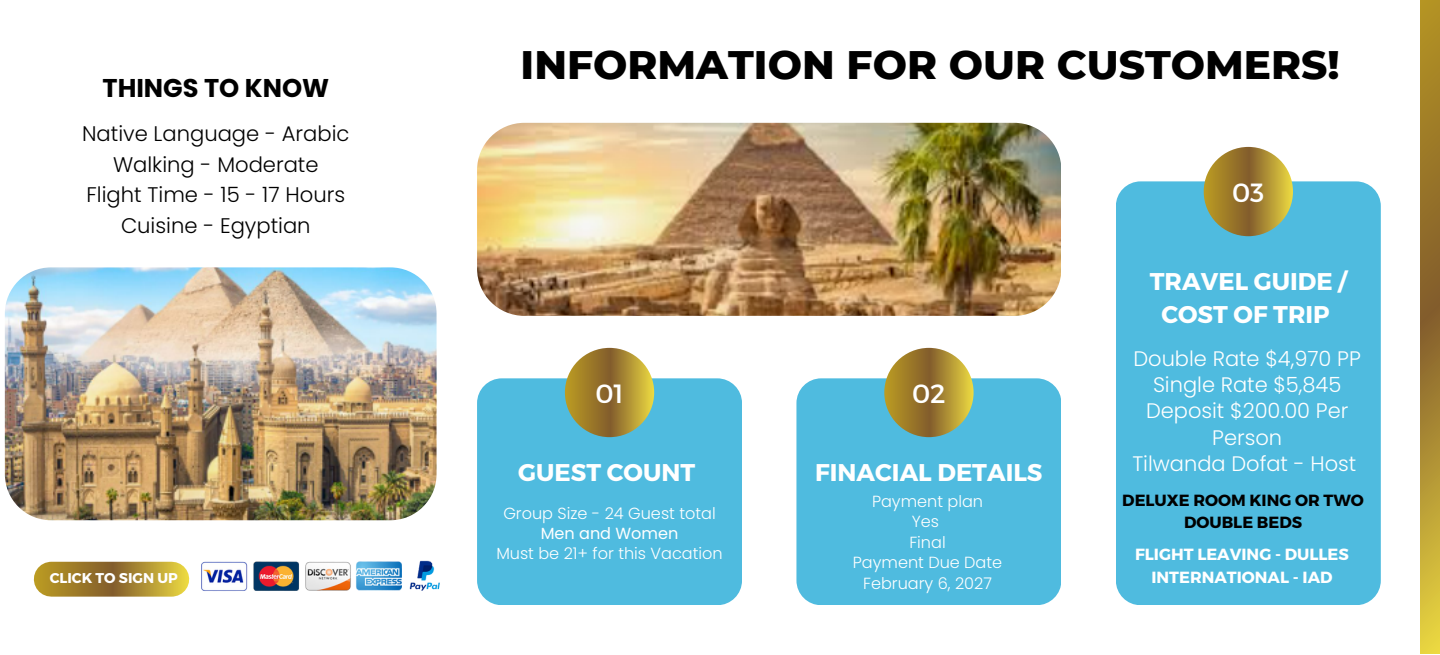
<style>
.page{position:relative;width:1440px;height:655px;background:#fff}
.page>*{position:absolute;margin:0;border:0;box-sizing:border-box;transform-origin:0 0}
.t1{font:800 40.65px "Montserrat";color:#000}
.t2{font:26.4px "Montserrat";color:#fff}
.t3{font:700 25.65px "Poppins";color:#000}
.t4{font:700 24.15px/33.5px "Montserrat";color:#fff;text-align:center}
.t5{font:300 21.15px/30.8px "Poppins";color:#000;text-align:center}
.t6{font:300 21px/26.4px "Poppins";color:#fff;text-align:center}
.t7{font:700 16.2px/22.5px "Montserrat";color:#fff;text-align:center}
.t8{font:700 16.2px/22.5px "Montserrat";color:#000;text-align:center}
.t9{font:300 16.05px/20.5px "Poppins";color:#fff;text-align:center}
.t10{font:700 14.1px "Montserrat";color:#fff}
.s1{font-weight:400}
</style>
<div class="page">
<img style="left:5px;top:267px;width:432px;height:253px;border-radius:46px">
<img style="left:477px;top:123px;width:584px;height:193px;border-radius:47px">
<div style="left:477px;top:378px;width:265px;height:227px;background:#4fbbdf;border-radius:25px"></div>
<svg style="left:565px;top:348px;width:89px;height:89px;background:#a4842e"></svg>
<div style="left:796px;top:378px;width:265px;height:227px;background:#4fbbdf;border-radius:25px"></div>
<svg style="left:884px;top:348px;width:90px;height:89px;background:#a48530"></svg>
<div style="left:1116px;top:181px;width:265px;height:424px;background:#4fbbdf;border-radius:25px"></div>
<svg style="left:1204px;top:147px;width:89px;height:89px;background:#a5842e"></svg>
<svg style="left:1421px;top:0;width:19px;height:654px;background:#a9892f"></svg>
<svg style="left:51px;top:562px;width:121px;height:34px;background:#a2812e"></svg>
<img style="left:409px;top:560px;width:31px;height:31px">
<img style="left:201px;top:561px;width:201px;height:30px">
<p class="t3" style="left:103px;top:70px;width:228px">THINGS TO KNOW</p>
<h2 class="t5" style="left:82px;top:118px;width:269px">Native Language - Arabic<br>Walking - Moderate<br>Flight Time - 15 - 17 Hours<br>Cuisine - Egyptian</h2>
<h2 class="t10" style="left:50px;top:569px;width:130px">CLICK TO SIGN UP</h2>
<h2 class="t1" style="left:521px;top:40px;width:821px">INFORMATION FOR OUR CUSTOMERS!</h2>
<h1 class="t2" style="left:1232px;top:175px;width:34px">03</h1>
<h3 class="t2" style="left:595px;top:376px;width:30px">01</h3>
<p class="t4" style="left:518px;top:454px;width:178px">GUEST COUNT</p>
<h5 class="t9" style="left:496px;top:503px;width:228px">Group Size - 24 Guest total<br><span class="s1">Men and Women<br></span>Must be 21+ for this Vacation</h5>
<p class="t2" style="left:912px;top:376px;width:35px">02</p>
<p class="t4" style="left:815px;top:454px;width:229px">FINACIAL DETAILS</p>
<p class="t9" style="left:853px;top:490px;width:151px">Payment plan<br>Yes<br>Final<br>Payment Due Date<br>February 6, 2027</p>
<p class="t4" style="left:1150px;top:263px;width:199px">TRAVEL GUIDE /<br>COST OF TRIP</p>
<p class="t6" style="left:1132px;top:345px;width:230px">Double Rate $4,970 PP<br>Single Rate $5,845<br>Deposit $200.00 Per<br>Person<br>Tilwanda Dofat - Host</p>
<p class="t8" style="left:1122px;top:488px;width:243px">DELUXE ROOM KING OR TWO<br>DOUBLE BEDS</p>
<h5 class="t7" style="left:1135px;top:542px;width:215px">FLIGHT LEAVING - DULLES<br>INTERNATIONAL - IAD</h5>
</div>
